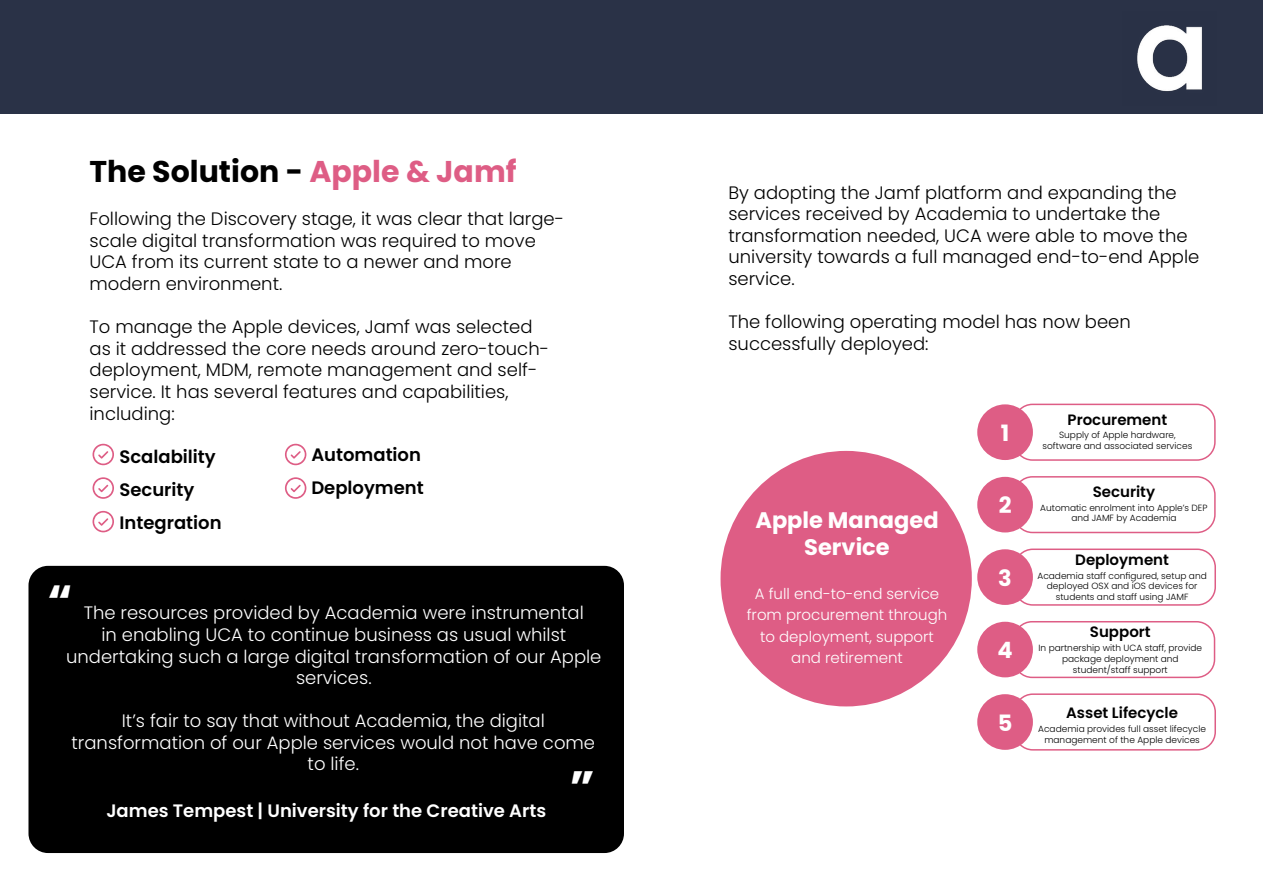
<style>
.page{position:relative;width:1263px;height:893px;background:#fff}
.page>*{position:absolute;margin:0;border:0;box-sizing:border-box;transform-origin:0 0}
.t1{font:700 46.5px "Poppins";color:#fff}
.t2{font:700 30px "Poppins";color:#000}
.t3{font:700 22.5px/27px "Poppins";color:#fff;text-align:center}
.t4{font:300 18px/21.6px "Poppins";color:#000}
.t5{font:300 18px/21.6px "Poppins";color:#fff;text-align:center}
.t6{font:600 18px/33px "Poppins";color:#000}
.t7{font:600 18px "Poppins";color:#fff}
.t8{font:300 15px/21.6px "Poppins";color:#fff;text-align:center}
.t9{font:600 15px "Poppins";color:#000}
.t10{font:300 9px/10.8px "Poppins";color:#000;text-align:center}
.s1{color:#de5d85}
</style>
<div class="page">
<div style="left:30px;top:567px;width:592px;height:284px;background:#000;border-radius:18px"></div>
<div style="left:28px;top:566px;width:596px;height:287px;border:3px solid #000;border-radius:18px"></div>
<div style="left:0;top:0;width:1263px;height:114px;background:#2a3247"></div>
<img style="left:1137px;top:25px;width:65px;height:67px">
<div style="left:722px;top:452px;width:248px;height:253px;background:#de5d85;border-radius:50%"></div>
<div style="left:977px;top:404px;width:56px;height:56px;background:#de5d85;border-radius:50%"></div>
<div style="left:977px;top:477px;width:56px;height:55px;background:#de5d85;border-radius:50%"></div>
<div style="left:977px;top:549px;width:56px;height:56px;background:#de5d85;border-radius:50%"></div>
<div style="left:977px;top:622px;width:56px;height:55px;background:#de5d85;border-radius:50%"></div>
<div style="left:977px;top:694px;width:56px;height:56px;background:#de5d85;border-radius:50%"></div>
<div style="left:1014px;top:404px;width:202px;height:57px;border:2px solid #de5d85;border-radius:18px"></div>
<div style="left:1014px;top:476px;width:202px;height:57px;border:2px solid #de5d85;border-radius:18px"></div>
<div style="left:1014px;top:548px;width:202px;height:58px;border:2px solid #de5d85;border-radius:18px"></div>
<div style="left:1013px;top:621px;width:202px;height:57px;border:2px solid #de5d85;border-radius:18px"></div>
<div style="left:1014px;top:693px;width:202px;height:58px;border:2px solid #de5d85;border-radius:18px"></div>
<svg style="left:93px;top:444px;width:21px;height:21px"></svg>
<svg style="left:93px;top:477px;width:21px;height:22px"></svg>
<svg style="left:93px;top:511px;width:21px;height:21px"></svg>
<svg style="left:285px;top:444px;width:21px;height:21px"></svg>
<svg style="left:285px;top:477px;width:21px;height:22px"></svg>
<h2 class="t2" style="left:90px;top:154px;width:429px">The Solution - <span class="s1">Apple &amp; Jamf</span></h2>
<p class="t4" style="left:90px;top:208px;width:476px">Following the Discovery stage, it was clear that large&shy;scale digital transformation was required to move UCA from its current state to a newer and more modern environment.</p>
<p class="t4" style="left:90px;top:316px;width:461px">To manage the Apple devices, Jamf was selected as it addressed the core needs around zero-touch&shy;deployment, MDM, remote management and self&shy;service. It has several features and capabilities, including:</p>
<p class="t6" style="left:120px;top:440px;width:104px">Scalability<br>Security<br>Integration</p>
<p class="t6" style="left:311px;top:438px;width:114px">Automation<br>Deployment</p>
<h1 class="t1" style="left:48px;top:574px;width:27px">“</h1>
<p class="t5" style="left:66px;top:602px;width:537px">The resources provided by Academia were instrumental<br>in enabling UCA to continue business as usual whilst undertaking such a large digital transformation of our Apple services.</p>
<p class="t5" style="left:72px;top:710px;width:525px">It’s fair to say that without Academia, the digital transformation of our Apple services would not have come to life.</p>
<h1 class="t1" style="left:595px;top:794px;width:27px;rotate:-180deg">“</h1>
<p class="t7" style="left:106px;top:801px;width:441px">James Tempest | University for the Creative Arts</p>
<p class="t4" style="left:728px;top:182px;width:472px">By adopting the Jamf platform and expanding the services received by Academia to undertake the transformation needed, UCA were able to move the university towards a full managed end-to-end Apple service.</p>
<p class="t4" style="left:728px;top:311px;width:404px">The following operating model has now been successfully deployed:</p>
<p class="t3" style="left:755px;top:507px;width:185px">Apple Managed<br>Service</p>
<p class="t8" style="left:747px;top:582px;width:202px">A full end-to-end service from procurement through to deployment, support and retirement</p>
<p class="t3" style="left:1001px;top:419px;width:10px">1</p>
<p class="t3" style="left:999px;top:492px;width:14px">2</p>
<p class="t3" style="left:998px;top:564px;width:15px">3</p>
<p class="t3" style="left:997px;top:637px;width:17px">4</p>
<p class="t3" style="left:998px;top:709px;width:16px">5</p>
<p class="t9" style="left:1067px;top:411px;width:101px">Procurement</p>
<p class="t10" style="left:1042px;top:430px;width:151px">Supply of Apple hardware, software and associated services</p>
<p class="t9" style="left:1093px;top:483px;width:64px">Security</p>
<p class="t10" style="left:1040px;top:502px;width:169px">Automatic enrolment into Apple’s DEP and JAMF by Academia</p>
<p class="t9" style="left:1075px;top:551px;width:95px">Deployment</p>
<p class="t10" style="left:1037px;top:570px;width:171px">Academia staff configured, setup and deployed OSX and iOS devices for students and staff using JAMF</p>
<p class="t9" style="left:1090px;top:623px;width:62px">Support</p>
<p class="t10" style="left:1038px;top:642px;width:165px">In partnership with UCA staff, provide package deployment and student/staff support</p>
<p class="t9" style="left:1066px;top:704px;width:113px">Asset Lifecycle</p>
<p class="t10" style="left:1038px;top:723px;width:169px">Academia provides full asset lifecycle management of the Apple devices</p>
</div>
